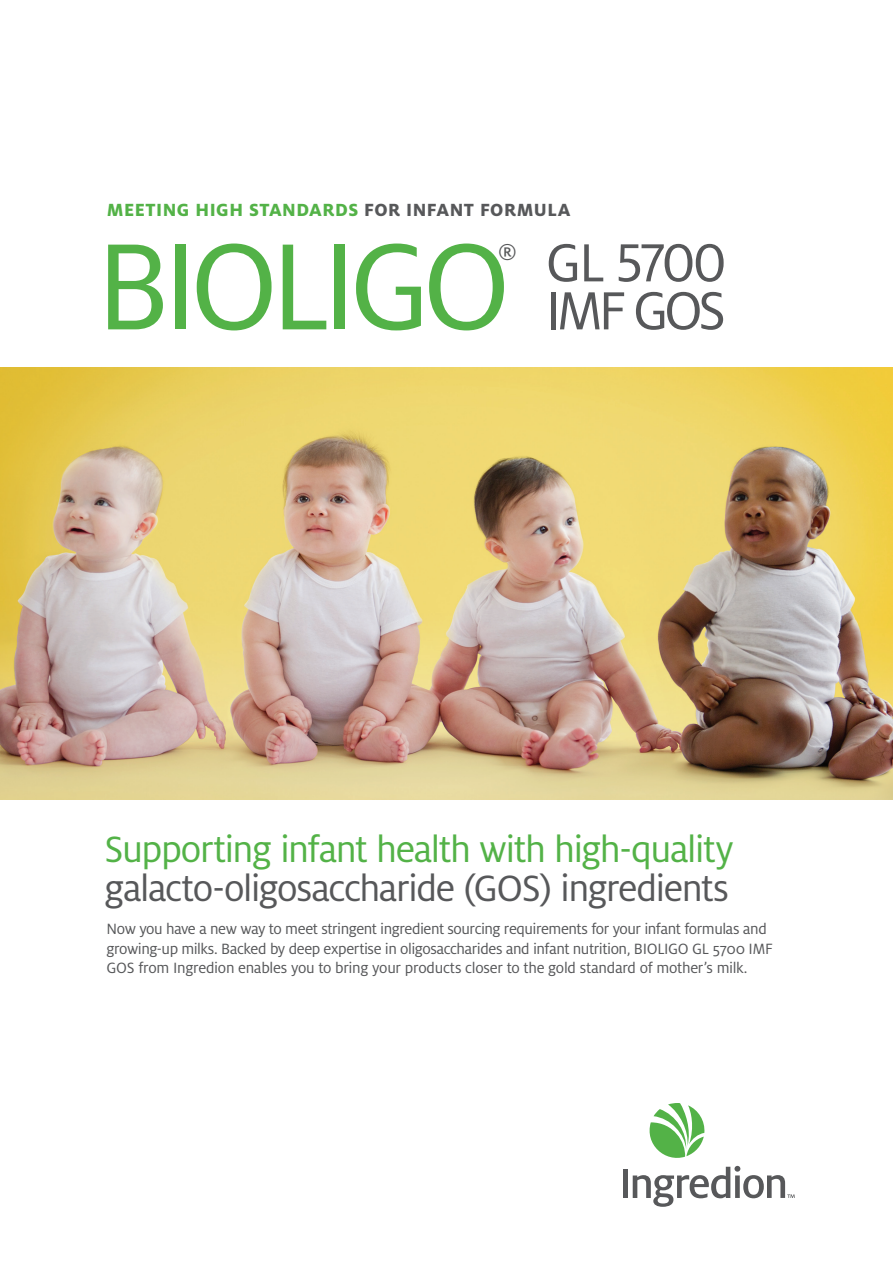
<style>
.page{position:relative;width:893px;height:1263px;background:#fff}
.page>*{position:absolute;margin:0;border:0;box-sizing:border-box;transform-origin:0 0}
.t1{font:136.05px "Milo Pro";letter-spacing:-.065em;color:#53b247}
.t2{font:59.4px/48px "Milo Pro";letter-spacing:-.075em;color:#57585a}
.t3{font:40.5px "Milo Pro";letter-spacing:-.04em;color:#57585a}
.t4{font:40.5px "Milo Pro";letter-spacing:-.04em;color:#53b247}
.t5{font:25.5px "Milo Pro";color:#57585a}
.t6{font:800 19.5px "Milo Pro";letter-spacing:.025em;color:#53b247}
.t7{font:16.5px/19.5px "Milo Pro";letter-spacing:-.025em;color:#57585a}
.s1{color:#57585a}
</style>
<div class="page">
<img style="left:0;top:367px;width:893px;height:432px">
<div style="left:623px;top:1169px;width:5px;height:29px;background:#57585a"></div>
<svg style="left:633px;top:1103px;width:162px;height:104px"></svg>
<p class="t6" style="left:107px;top:199px;width:465px">MEETING HIGH STANDARDS <span class="s1">FOR INFANT FORMULA</span></p>
<h1 class="t1" style="left:96px;top:212px;width:417px">BIOLIGO</h1>
<h3 class="t5" style="left:498px;top:238px;width:21px">®</h3>
<h2 class="t2" style="left:545px;top:239px;width:183px">GL 5700<br>IMF GOS</h2>
<h3 class="t4" style="left:105px;top:827px;width:630px">Supporting infant health with high-quality</h3>
<h3 class="t3" style="left:105px;top:866px;width:626px">galacto-oligosaccharide (GOS) ingredients</h3>
<p class="t7" style="left:107px;top:919px;width:668px">Now you have a new way to meet stringent ingredient sourcing requirements for your infant formulas and growing-up milks. Backed by deep expertise in oligosaccharides and infant nutrition, BIOLIGO GL 5700 IMF<br>GOS from Ingredion enables you to bring your products closer to the gold standard of mother’s milk.</p>
</div>
